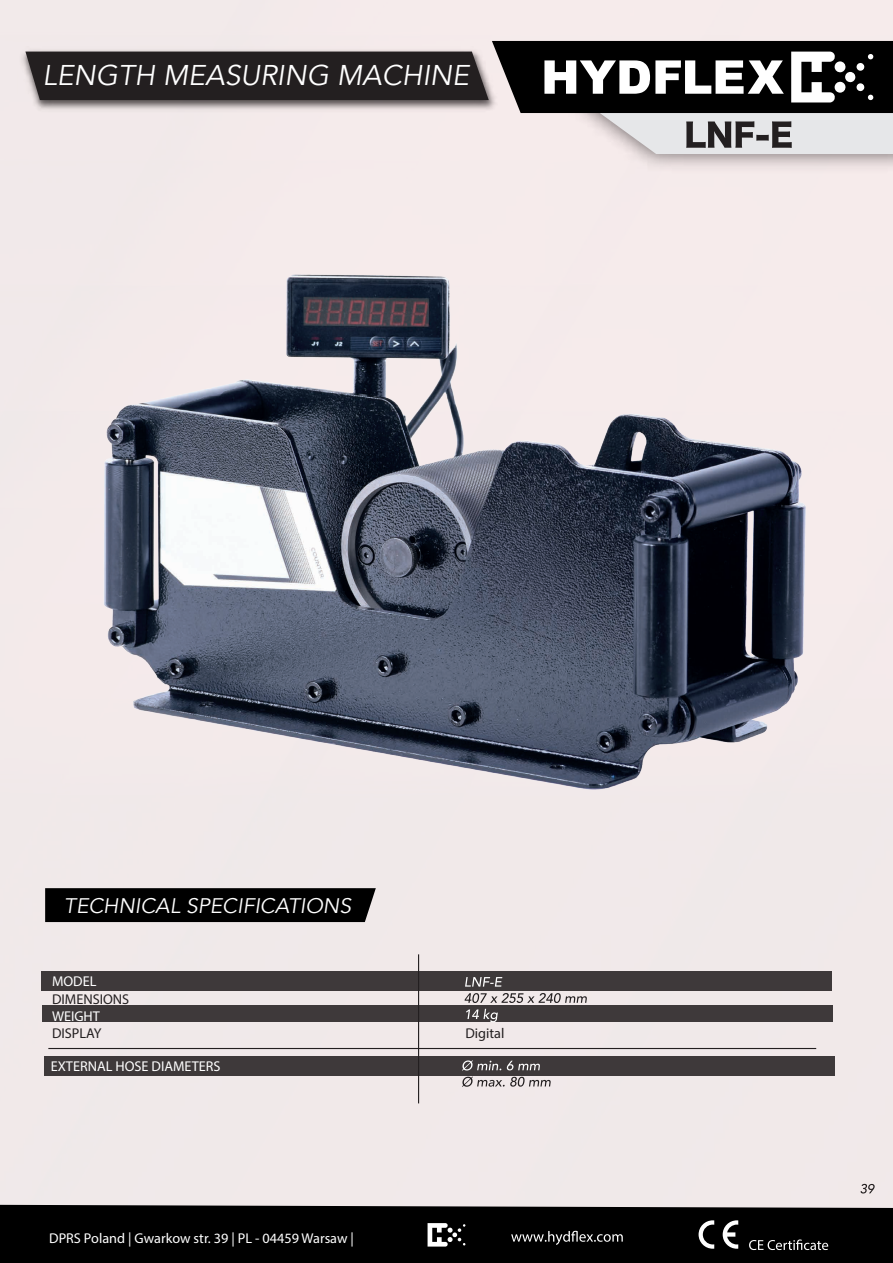
<style>
.page{position:relative;width:893px;height:1263px;background:#fff}
.page>*{position:absolute;margin:0;border:0;box-sizing:border-box;transform-origin:0 0}
.t1{font:italic 28.5px "Avenir";color:#fff}
.t2{font:italic 21px "Avenir";color:#fff}
.t3{font:14.25px "Myriad Pro";color:#fff}
.t4{font:14.25px "Myriad Pro";color:#231f20}
</style>
<div class="page">
<div style="left:0;top:0;width:893px;height:1205px;background:#f1e9e9"></div>
<div style="left:45px;top:888px;width:331px;height:34px;background:#000"></div>
<div style="left:0;top:1205px;width:893px;height:58px;background:#000"></div>
<svg style="left:428px;top:1223px;width:38px;height:23px"></svg>
<svg style="left:723px;top:1220px;width:15px;height:29px"></svg>
<svg style="left:699px;top:1220px;width:15px;height:29px"></svg>
<svg style="left:749px;top:1239px;width:79px;height:11px"></svg>
<img style="left:56px;top:239px;width:779px;height:577px">
<img style="left:551px;top:154px;width:342px;height:26px">
<div style="left:42px;top:1006px;width:791px;height:16px;background:#3e393a"></div>
<div style="left:41px;top:971px;width:791px;height:19px;background:#3e393a"></div>
<div style="left:44px;top:1056px;width:791px;height:19px;background:#3e393a"></div>
<svg style="left:465px;top:977px;width:37px;height:10px"></svg>
<svg style="left:465px;top:993px;width:122px;height:10px"></svg>
<svg style="left:466px;top:1009px;width:32px;height:13px"></svg>
<svg style="left:462px;top:1060px;width:89px;height:27px"></svg>
<hr style="left:418px;top:954px;width:1px;height:149px;background:#231f20">
<hr style="left:48px;top:1048px;width:768px;height:1px;background:#231f20">
<svg style="left:511px;top:1231px;width:112px;height:14px;background:#343434"></svg>
<svg style="left:25px;top:41px;width:868px;height:113px;background:#888384"></svg>
<svg style="left:860px;top:1184px;width:15px;height:9px"></svg>
<h1 class="t1" style="left:43px;top:58px;width:428px">LENGTH MEASURING MACHINE</h1>
<h2 class="t2" style="left:64px;top:893px;width:289px">TECHNICAL SPECIFICATIONS</h2>
<p class="t3" style="left:52px;top:973px;width:46px">MODEL</p>
<p class="t4" style="left:52px;top:990px;width:79px">DIMENSIONS</p>
<p class="t3" style="left:52px;top:1007px;width:49px">WEIGHT</p>
<p class="t4" style="left:52px;top:1024px;width:51px">DISPLAY</p>
<p class="t4" style="left:465px;top:1024px;width:40px">Digital</p>
<p class="t3" style="left:51px;top:1058px;width:171px">EXTERNAL HOSE DIAMETERS</p>
<p class="t3" style="left:49px;top:1229px;width:306px">DPRS Poland | Gwarkow str. 39 | PL - 04459 Warsaw |</p>
</div>
